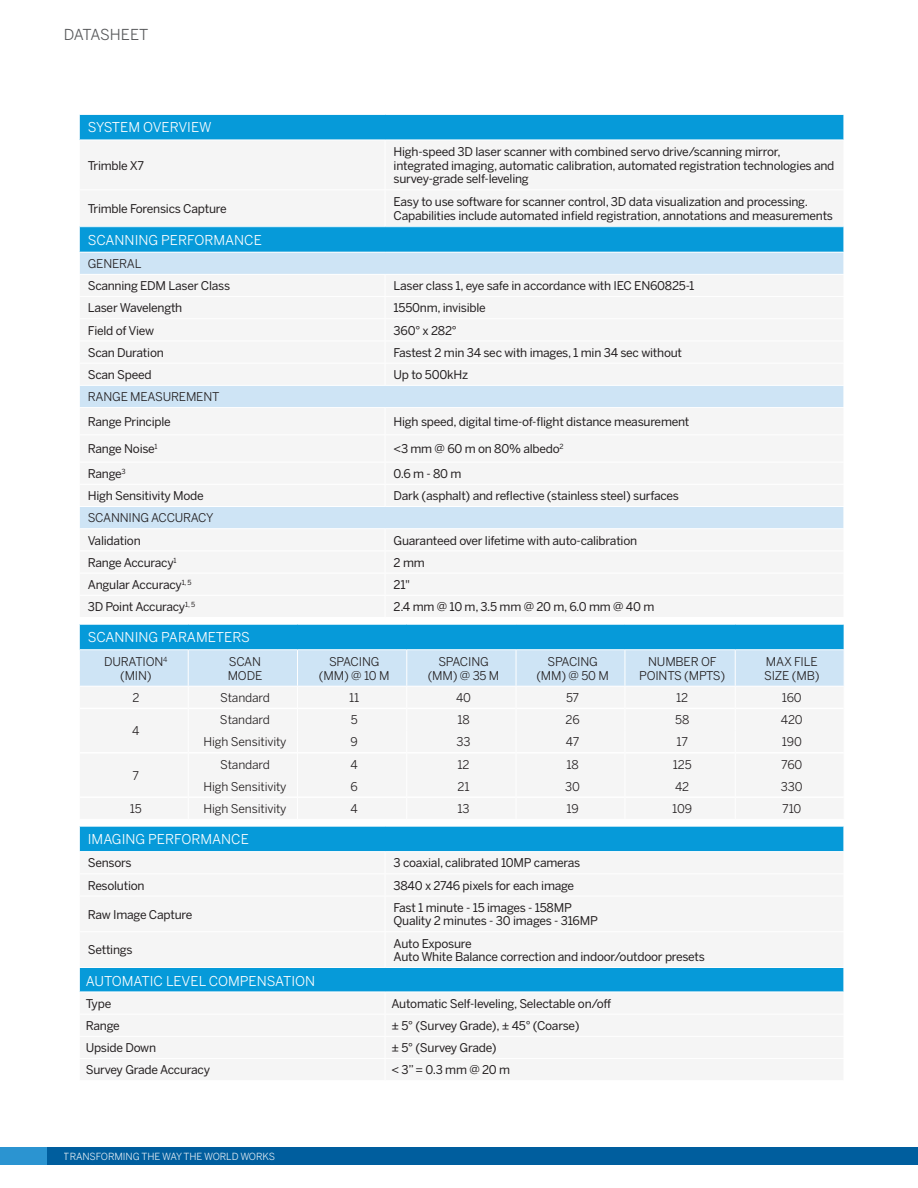
<style>
.page{position:relative;width:918px;height:1188px;background:#fff}
.page>*{position:absolute;margin:0;border:0;box-sizing:border-box;transform-origin:0 0}
.t1{font:15px "Benton Sans";letter-spacing:-.01em;color:#57585a}
.t2{font:13.5px "Benton Sans";color:#fff}
.t3{font:12px/13.5px "Benton Sans";letter-spacing:-.02em;color:#231f20}
.t4{font:12px/14.2px "Benton Sans";letter-spacing:-.015em;color:#231f20;text-align:center}
.t5{font:9.75px "Benton Sans";letter-spacing:-.01em;color:#fff}
</style>
<div class="page">
<div style="left:0;top:1148px;width:918px;height:17px;background:#2b94d1"></div>
<div style="left:47px;top:1148px;width:871px;height:17px;background:#005e9e"></div>
<div style="left:79px;top:114px;width:765px;height:26px;background:#069ad9"></div>
<div style="left:79px;top:227px;width:765px;height:25px;background:#069ad9"></div>
<svg style="left:80px;top:253px;width:764px;height:275px;fill:#f5f5f5"></svg>
<svg style="left:79px;top:115px;width:1px;height:25px"></svg>
<hr style="left:79px;top:296px;width:306px;height:1px;background:#fff">
<hr style="left:385px;top:296px;width:459px;height:1px;background:#fff">
<hr style="left:79px;top:318px;width:306px;height:1px;background:#fff">
<hr style="left:385px;top:318px;width:459px;height:1px;background:#fff">
<hr style="left:79px;top:341px;width:306px;height:1px;background:#fff">
<hr style="left:385px;top:341px;width:459px;height:1px;background:#fff">
<hr style="left:79px;top:363px;width:306px;height:1px;background:#fff">
<hr style="left:385px;top:363px;width:459px;height:1px;background:#fff">
<svg style="left:385px;top:275px;width:1px;height:110px"></svg>
<hr style="left:79px;top:462px;width:306px;height:1px;background:#fff">
<hr style="left:385px;top:462px;width:459px;height:1px;background:#fff">
<hr style="left:79px;top:484px;width:306px;height:1px;background:#fff">
<hr style="left:385px;top:484px;width:459px;height:1px;background:#fff">
<svg style="left:385px;top:408px;width:1px;height:98px"></svg>
<svg style="left:79px;top:227px;width:1px;height:25px"></svg>
<hr style="left:79px;top:434px;width:306px;height:1px;background:#fff">
<hr style="left:385px;top:434px;width:459px;height:1px;background:#fff">
<hr style="left:79px;top:114px;width:306px;height:1px;background:#fff">
<hr style="left:385px;top:114px;width:459px;height:1px;background:#fff">
<hr style="left:79px;top:274px;width:306px;height:1px;background:#fff">
<hr style="left:385px;top:274px;width:459px;height:1px;background:#fff">
<hr style="left:79px;top:385px;width:306px;height:1px;background:#fff">
<hr style="left:385px;top:385px;width:459px;height:1px;background:#fff">
<hr style="left:79px;top:407px;width:306px;height:1px;background:#fff">
<hr style="left:385px;top:407px;width:459px;height:1px;background:#fff">
<hr style="left:79px;top:506px;width:306px;height:1px;background:#fff">
<hr style="left:385px;top:506px;width:459px;height:1px;background:#fff">
<svg style="left:79px;top:625px;width:765px;height:61px"></svg>
<hr style="left:79px;top:649px;width:109px;height:1px;background:#fff">
<hr style="left:188px;top:649px;width:109px;height:1px;background:#fff">
<hr style="left:297px;top:649px;width:110px;height:1px;background:#fff">
<hr style="left:407px;top:649px;width:109px;height:1px;background:#fff">
<hr style="left:516px;top:649px;width:109px;height:1px;background:#fff">
<hr style="left:625px;top:649px;width:110px;height:1px;background:#fff">
<hr style="left:735px;top:649px;width:110px;height:1px;background:#fff">
<div style="left:80px;top:827px;width:764px;height:24px;background:#069ad9"></div>
<div style="left:80px;top:968px;width:764px;height:24px;background:#069ad9"></div>
<svg style="left:79px;top:827px;width:1px;height:24px"></svg>
<svg style="left:79px;top:968px;width:1px;height:24px"></svg>
<p class="t1" style="left:64px;top:24px;width:86px">DATASHEET</p>
<p class="t2" style="left:88px;top:118px;width:125px">SYSTEM OVERVIEW</p>
<p class="t3" style="left:88px;top:158px;width:58px">Trimble X7</p>
<p class="t3" style="left:394px;top:144px;width:442px">High-speed 3D laser scanner with combined servo drive/scanning mirror, integrated imaging, automatic calibration, automated registration technologies and survey‑grade self-leveling</p>
<p class="t3" style="left:88px;top:201px;width:140px">Trimble Forensics Capture</p>
<p class="t3" style="left:394px;top:194px;width:441px">Easy to use software for scanner control, 3D data visualization and processing.<br>Capabilities include automated infield registration, annotations and measurements</p>
<p class="t2" style="left:88px;top:230px;width:176px">SCANNING PERFORMANCE</p>
<p class="t4" style="left:88px;top:256px;width:55px">GENERAL</p>
<p class="t3" style="left:88px;top:278px;width:144px">Scanning EDM Laser Class</p>
<p class="t3" style="left:394px;top:278px;width:302px">Laser class 1, eye safe in accordance with IEC EN60825-1</p>
<p class="t3" style="left:88px;top:301px;width:96px">Laser Wavelength</p>
<p class="t3" style="left:394px;top:301px;width:94px">1550nm, invisible</p>
<p class="t3" style="left:88px;top:323px;width:68px">Field of View</p>
<p class="t3" style="left:394px;top:323px;width:65px">360° x 282°</p>
<p class="t3" style="left:88px;top:345px;width:77px">Scan Duration</p>
<p class="t3" style="left:394px;top:345px;width:290px">Fastest 2 min 34 sec with images, 1 min 34 sec without</p>
<p class="t3" style="left:88px;top:367px;width:65px">Scan Speed</p>
<p class="t3" style="left:394px;top:367px;width:76px">Up to 500kHz</p>
<p class="t4" style="left:88px;top:389px;width:133px">RANGE MEASUREMENT</p>
<p class="t3" style="left:88px;top:414px;width:85px">Range Principle</p>
<p class="t3" style="left:394px;top:414px;width:297px">High speed, digital time-of-flight distance measurement</p>
<p class="t3" style="left:88px;top:441px;width:71px">Range Noise<sup>1</sup></p>
<p class="t3" style="left:394px;top:441px;width:172px">&lt;3 mm @ 60 m on 80% albedo<sup>2</sup></p>
<p class="t3" style="left:88px;top:466px;width:39px">Range<sup>3</sup></p>
<p class="t3" style="left:394px;top:466px;width:69px">0.6 m - 80 m</p>
<p class="t3" style="left:88px;top:488px;width:118px">High Sensitivity Mode</p>
<p class="t3" style="left:394px;top:488px;width:287px">Dark (asphalt) and reflective (stainless steel) surfaces</p>
<p class="t4" style="left:88px;top:510px;width:127px">SCANNING ACCURACY</p>
<p class="t3" style="left:88px;top:533px;width:54px">Validation</p>
<p class="t3" style="left:394px;top:533px;width:245px">Guaranteed over lifetime with auto-calibration</p>
<p class="t3" style="left:88px;top:555px;width:90px">Range Accuracy<sup>1</sup></p>
<p class="t3" style="left:394px;top:555px;width:33px">2 mm</p>
<p class="t3" style="left:88px;top:577px;width:105px">Angular Accuracy<sup>1,</sup> <sup>5</sup></p>
<p class="t3" style="left:394px;top:577px;width:18px">21"</p>
<p class="t3" style="left:88px;top:599px;width:109px">3D Point Accuracy<sup>1,</sup> <sup>5</sup></p>
<p class="t3" style="left:394px;top:599px;width:262px">2.4 mm @ 10 m, 3.5 mm @ 20 m, 6.0 mm @ 40 m</p>
<p class="t2" style="left:88px;top:628px;width:164px">SCANNING PARAMETERS</p>
<p class="t4" style="left:104px;top:653px;width:65px">DURATION<sup>4 </sup>(MIN)</p>
<p class="t4" style="left:228px;top:653px;width:36px;text-align:left">SCAN<br>MODE</p>
<p class="t4" style="left:319px;top:653px;width:72px">SPACING (MM) @ 10 M</p>
<p class="t4" style="left:428px;top:653px;width:73px">SPACING (MM) @ 35 M</p>
<p class="t4" style="left:536px;top:653px;width:74px">SPACING (MM) @ 50 M</p>
<p class="t4" style="left:639px;top:653px;width:88px">NUMBER OF<br>POINTS (MPTS)</p>
<p class="t4" style="left:764px;top:653px;width:57px;text-align:left">MAX FILE<br>SIZE (MB)</p>
<p class="t4" style="left:132px;top:690px;width:9px">2</p>
<p class="t4" style="left:220px;top:690px;width:52px">Standard</p>
<p class="t4" style="left:349px;top:690px;width:12px">11</p>
<p class="t4" style="left:456px;top:690px;width:16px">40</p>
<p class="t4" style="left:566px;top:690px;width:15px">57</p>
<p class="t4" style="left:676px;top:690px;width:14px">12</p>
<p class="t4" style="left:782px;top:690px;width:21px">160</p>
<p class="t4" style="left:132px;top:723px;width:9px">4</p>
<p class="t4" style="left:220px;top:712px;width:52px">Standard</p>
<p class="t4" style="left:351px;top:712px;width:8px">5</p>
<p class="t4" style="left:457px;top:712px;width:14px">18</p>
<p class="t4" style="left:566px;top:712px;width:16px">26</p>
<p class="t4" style="left:675px;top:712px;width:16px">58</p>
<p class="t4" style="left:781px;top:712px;width:23px">420</p>
<p class="t4" style="left:203px;top:734px;width:85px">High Sensitivity</p>
<p class="t4" style="left:351px;top:734px;width:9px">9</p>
<p class="t4" style="left:457px;top:734px;width:16px">33</p>
<p class="t4" style="left:566px;top:734px;width:15px">47</p>
<p class="t4" style="left:677px;top:734px;width:13px">17</p>
<p class="t4" style="left:782px;top:734px;width:22px">190</p>
<p class="t4" style="left:133px;top:768px;width:8px">7</p>
<p class="t4" style="left:220px;top:756px;width:52px">Standard</p>
<p class="t4" style="left:351px;top:756px;width:9px">4</p>
<p class="t4" style="left:458px;top:756px;width:14px">12</p>
<p class="t4" style="left:566px;top:756px;width:14px">18</p>
<p class="t4" style="left:673px;top:756px;width:20px">125</p>
<p class="t4" style="left:781px;top:756px;width:23px">760</p>
<p class="t4" style="left:203px;top:779px;width:85px">High Sensitivity</p>
<p class="t4" style="left:351px;top:779px;width:9px">6</p>
<p class="t4" style="left:458px;top:779px;width:14px">21</p>
<p class="t4" style="left:565px;top:779px;width:16px">30</p>
<p class="t4" style="left:675px;top:779px;width:16px">42</p>
<p class="t4" style="left:781px;top:779px;width:23px">330</p>
<p class="t4" style="left:130px;top:801px;width:14px">15</p>
<p class="t4" style="left:203px;top:801px;width:85px">High Sensitivity</p>
<p class="t4" style="left:351px;top:801px;width:9px">4</p>
<p class="t4" style="left:458px;top:801px;width:14px">13</p>
<p class="t4" style="left:566px;top:801px;width:14px">19</p>
<p class="t4" style="left:672px;top:801px;width:21px">109</p>
<p class="t4" style="left:782px;top:801px;width:21px">710</p>
<p class="t2" style="left:88px;top:830px;width:163px">IMAGING PERFORMANCE</p>
<p class="t3" style="left:88px;top:856px;width:45px">Sensors</p>
<p class="t3" style="left:394px;top:856px;width:188px">3 coaxial, calibrated 10MP cameras</p>
<p class="t3" style="left:88px;top:878px;width:58px">Resolution</p>
<p class="t3" style="left:394px;top:878px;width:182px">3840 x 2746 pixels for each image</p>
<p class="t3" style="left:88px;top:907px;width:106px">Raw Image Capture</p>
<p class="t3" style="left:394px;top:900px;width:206px">Fast 1 minute - 15 images - 158MP<br>Quality 2 minutes - 30 images - 316MP</p>
<p class="t3" style="left:88px;top:943px;width:46px">Settings</p>
<p class="t3" style="left:394px;top:936px;width:313px">Auto Exposure<br>Auto White Balance correction and indoor/outdoor presets</p>
<p class="t2" style="left:86px;top:971px;width:231px">AUTOMATIC LEVEL COMPENSATION</p>
<p class="t3" style="left:86px;top:996px;width:27px">Type</p>
<p class="t3" style="left:391px;top:996px;width:221px">Automatic Self-leveling, Selectable on/off</p>
<p class="t3" style="left:86px;top:1018px;width:36px">Range</p>
<p class="t3" style="left:391px;top:1018px;width:189px">± 5° (Survey Grade), ± 45° (Coarse)</p>
<p class="t3" style="left:86px;top:1040px;width:72px">Upside Down</p>
<p class="t3" style="left:391px;top:1040px;width:107px">± 5° (Survey Grade)</p>
<p class="t3" style="left:86px;top:1063px;width:126px">Survey Grade Accuracy</p>
<p class="t3" style="left:391px;top:1063px;width:120px">&lt; 3” = 0.3 mm @ 20 m</p>
<p class="t5" style="left:64px;top:1150px;width:213px">TRANSFORMING THE WAY THE WORLD WORKS</p>
</div>
